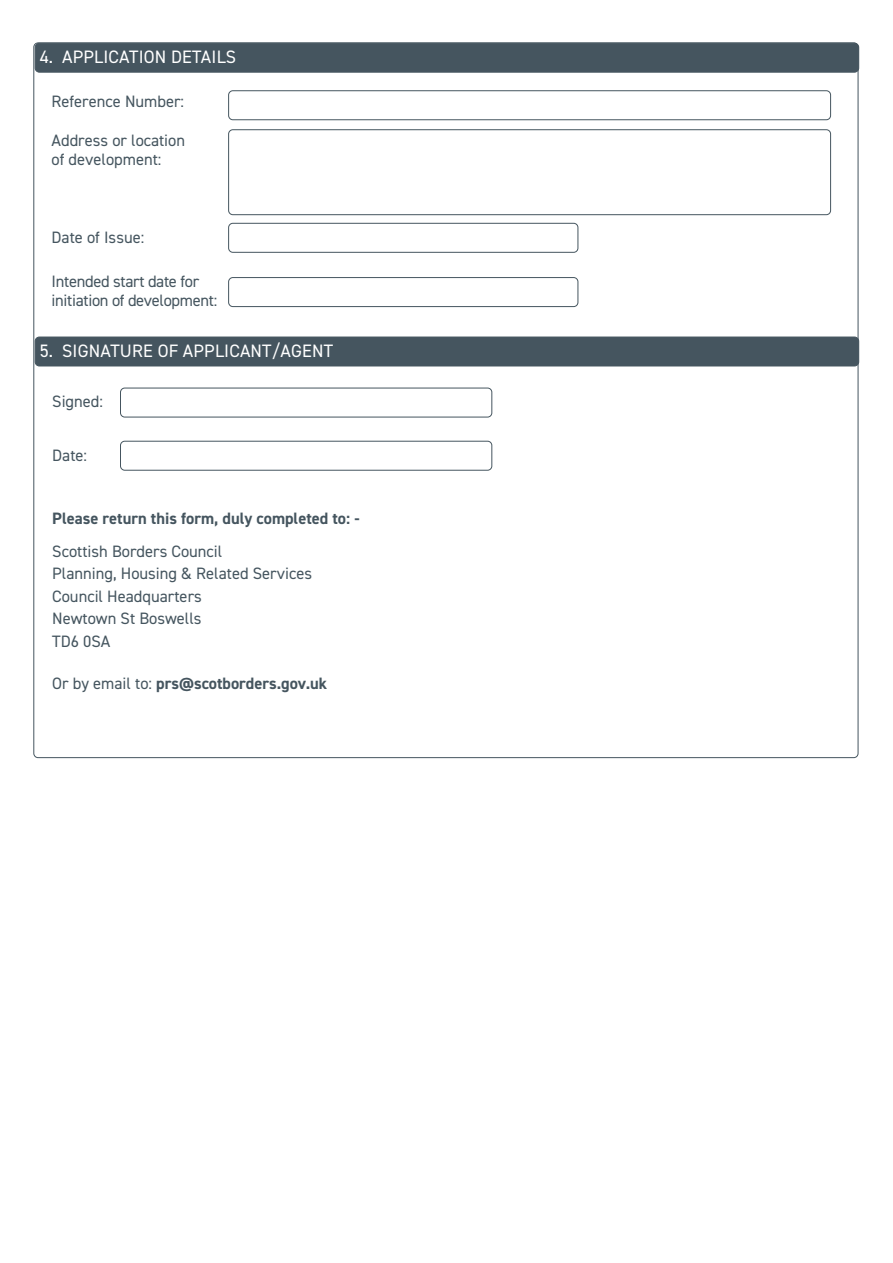
<style>
.page{position:relative;width:893px;height:1263px;background:#fff}
.page>*{position:absolute;margin:0;border:0;box-sizing:border-box;transform-origin:0 0}
.t1{font:18px "DIN2014";letter-spacing:.01em;color:#fff}
.t2{font:16.5px "DIN2014";color:#45555f}
.t3{font:700 16.5px "DIN2014";color:#45555f}
.t4{font:16.5px "DIN2014";letter-spacing:-.02em;color:#45555f}
.s1{font-weight:400}
</style>
<div class="page">
<div style="left:35px;top:43px;width:824px;height:29px;background:#45555f;border-radius:4px"></div>
<div style="left:35px;top:43px;width:824px;height:30px;border:1px solid #45555f;border-radius:4px"></div>
<div style="left:120px;top:388px;width:372px;height:29px;border:1px solid #45555f;border-radius:4px"></div>
<div style="left:120px;top:441px;width:372px;height:30px;border:1px solid #45555f;border-radius:4px"></div>
<div style="left:228px;top:90px;width:603px;height:30px;border:1px solid #45555f;border-radius:4px"></div>
<div style="left:228px;top:129px;width:603px;height:86px;border:1px solid #45555f;border-radius:4px"></div>
<div style="left:228px;top:223px;width:350px;height:30px;border:1px solid #45555f;border-radius:4px"></div>
<div style="left:228px;top:277px;width:350px;height:30px;border:1px solid #45555f;border-radius:4px"></div>
<div style="left:35px;top:337px;width:824px;height:29px;background:#45555f;border-radius:4px"></div>
<div style="left:35px;top:337px;width:824px;height:29px;border:1px solid #45555f;border-radius:4px"></div>
<p class="t1" style="left:40px;top:46px;width:198px">4. APPLICATION DETAILS</p>
<p class="t2" style="left:52px;top:91px;width:134px">Reference Number:</p>
<p class="t2" style="left:52px;top:130px;width:135px">Address or location</p>
<p class="t2" style="left:52px;top:149px;width:111px">of development:</p>
<p class="t2" style="left:52px;top:227px;width:94px">Date of Issue:</p>
<p class="t4" style="left:52px;top:271px;width:149px">Intended start date for</p>
<p class="t4" style="left:52px;top:290px;width:167px">initiation of development:</p>
<p class="t1" style="left:40px;top:340px;width:295px">5. SIGNATURE OF APPLICANT/AGENT</p>
<p class="t2" style="left:52px;top:391px;width:52px">Signed:</p>
<p class="t2" style="left:52px;top:445px;width:36px">Date:</p>
<p class="t3" style="left:52px;top:507px;width:309px">Please return this form, duly completed to: -</p>
<p class="t2" style="left:52px;top:541px;width:172px">Scottish Borders Council</p>
<p class="t2" style="left:52px;top:563px;width:261px">Planning, Housing &amp; Related Services</p>
<p class="t2" style="left:52px;top:586px;width:151px">Council Headquarters</p>
<p class="t2" style="left:52px;top:608px;width:151px">Newtown St Boswells</p>
<p class="t2" style="left:52px;top:631px;width:60px">TD6 0SA</p>
<p class="t3" style="left:52px;top:672px;width:276px"><span class="s1">Or by email to:</span> prs@scotborders.gov.uk</p>
</div>
